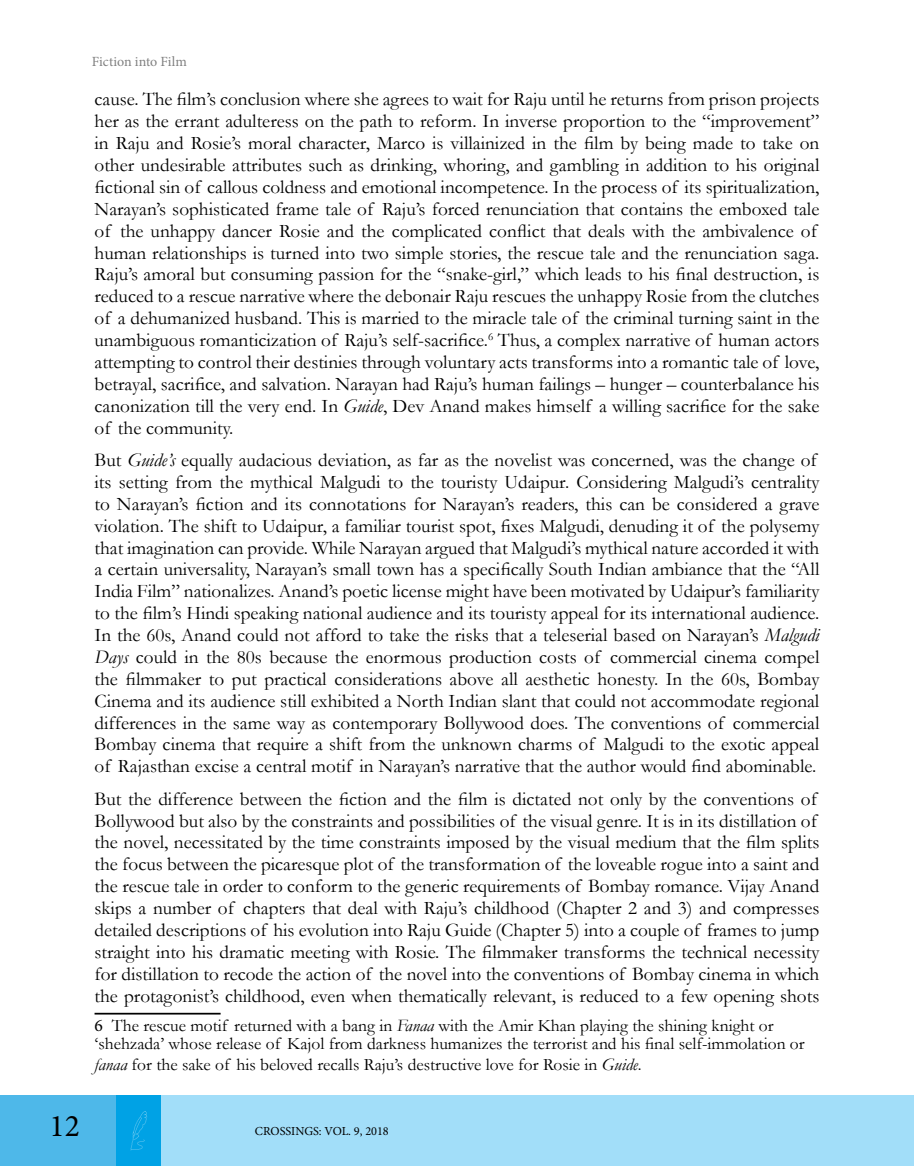
<style>
.page{position:relative;width:914px;height:1166px;background:#fff}
.page>*{position:absolute;margin:0;border:0;box-sizing:border-box;transform-origin:0 0}
.t1{font:31.5px "Minion Pro";color:#000}
.t2{font:19.25px/21.9px "Garamond";color:#000}
.t3{font:17.5px/17.5px "Garamond";color:#000}
.t4{font:14px "Minion Pro";color:#808080}
.t5{font:12.25px "Minion Pro";color:#000}
.s1{font-style:italic}
.s2{font-family:"Minion Pro"}
</style>
<div class="page">
<div style="left:115px;top:1096px;width:46px;height:70px;background:#00a2e5"></div>
<div style="left:161px;top:1096px;width:753px;height:70px;background:#a2def9"></div>
<div style="left:0;top:1096px;width:115px;height:70px;background:#4eb8e9"></div>
<svg style="left:131px;top:1111px;width:16px;height:39px"></svg>
<hr style="left:94px;top:1012px;width:126px;height:2px;background:#000">
<p class="t4" style="left:92px;top:52px;width:96px">Fiction into Film</p>
<p class="t2" style="left:94px;top:88px;width:726px">cause. The film’s conclusion where she agrees to wait for Raju until he returns from prison projects her as the errant adulteress on the path to reform. In inverse proportion to the “improvement” in Raju and Rosie’s moral character, Marco is villainized in the film by being made to take on other undesirable attributes such as drinking, whoring, and gambling in addition to his original fictional sin of callous coldness and emotional incompetence. In the process of its spiritualization, Narayan’s sophisticated frame tale of Raju’s forced renunciation that contains the emboxed tale of the unhappy dancer Rosie and the complicated conflict that deals with the ambivalence of human relationships is turned into two simple stories, the rescue tale and the renunciation saga.<br>Raju’s amoral but consuming passion for the “snake-girl,” which leads to his final destruction, is reduced to a rescue narrative where the debonair Raju rescues the unhappy Rosie from the clutches of a dehumanized husband. This is married to the miracle tale of the criminal turning saint in the unambiguous romanticization of Raju’s self-sacrifice.<sup>6</sup> Thus, a complex narrative of human actors attempting to control their destinies through voluntary acts transforms into a romantic tale of love, betrayal, sacrifice, and salvation. Narayan had Raju’s human failings – hunger – counterbalance his canonization till the very end. In <span class="s1">Guide</span>, Dev Anand makes himself a willing sacrifice for the sake of the community.</p>
<p class="t2" style="left:94px;top:448px;width:726px">But <span class="s1">Guide’s</span> equally audacious deviation, as far as the novelist was concerned, was the change of its setting from the mythical Malgudi to the touristy Udaipur. Considering Malgudi’s centrality to Narayan’s fiction and its connotations for Narayan’s readers, this can be considered a grave violation. The shift to Udaipur, a familiar tourist spot, fixes Malgudi, denuding it of the polysemy that imagination can provide. While Narayan argued that Malgudi’s mythical nature accorded it with a certain universality, Narayan’s small town has a specifically South Indian ambiance that the “All India Film” nationalizes. Anand’s poetic license might have been motivated by Udaipur’s familiarity to the film’s Hindi speaking national audience and its touristy appeal for its international audience.<br>In the 60s, Anand could not afford to take the risks that a teleserial based on Narayan’s <span class="s1">Malgudi Days</span> could in the 80s because the enormous production costs of commercial cinema compel the filmmaker to put practical considerations above all aesthetic honesty. In the 60s, Bombay Cinema and its audience still exhibited a North Indian slant that could not accommodate regional differences in the same way as contemporary Bollywood does. The conventions of commercial Bombay cinema that require a shift from the unknown charms of Malgudi to the exotic appeal of Rajasthan excise a central motif in Narayan’s narrative that the author would find abominable.</p>
<p class="t2" style="left:94px;top:787px;width:726px">But the difference between the fiction and the film is dictated not only by the conventions of Bollywood but also by the constraints and possibilities of the visual genre. It is in its distillation of the novel, necessitated by the time constraints imposed by the visual medium that the film splits the focus between the picaresque plot of the transformation of the loveable rogue into a saint and the rescue tale in order to conform to the generic requirements of Bombay romance. Vijay Anand skips a number of chapters that deal with Raju’s childhood (Chapter 2 and 3) and compresses detailed descriptions of his evolution into Raju Guide (Chapter 5) into a couple of frames to jump straight into his dramatic meeting with Rosie. The filmmaker transforms the technical necessity for distillation to recode the action of the novel into the conventions of Bombay cinema in which the protagonist’s childhood, even when thematically relevant, is reduced to a few opening shots</p>
<p class="t3" style="left:94px;top:1016px;width:711px"><span class="s2">6</span> The rescue motif returned with a bang in <span class="s1">Fanaa</span> with the Amir Khan playing the shining knight or ‘shehzada’ whose release of Kajol from darkness humanizes the terrorist and his final self-immolation or</p>
<p class="t3" style="left:94px;top:1055px;width:548px"><span class="s1">fanaa</span> for the sake of his beloved recalls Raju’s destructive love for Rosie in <span class="s1">Guide</span>.</p>
<h1 class="t1" style="left:50px;top:1105px;width:32px">12</h1>
<p class="t5" style="left:255px;top:1123px;width:135px">CROSSINGS: VOL. 9, 2018</p>
</div>
